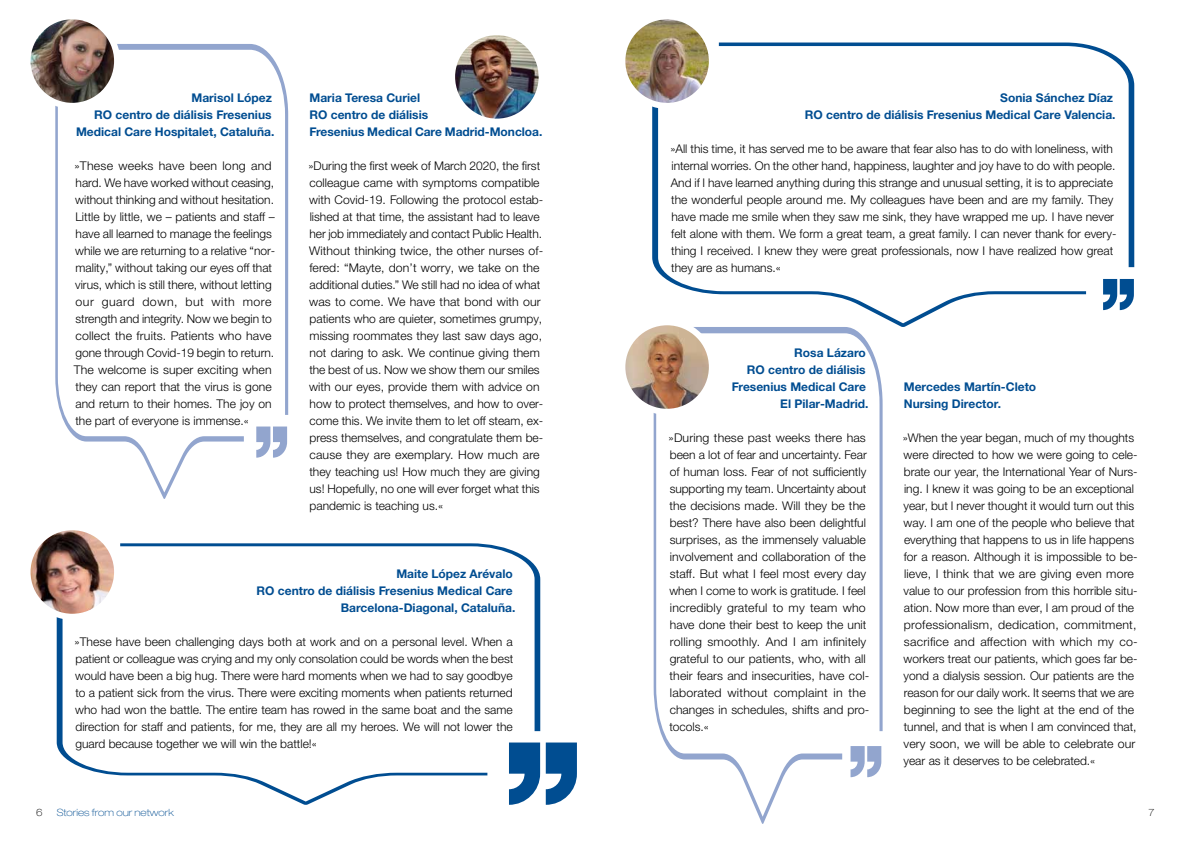
<style>
.page{position:relative;width:1191px;height:842px;background:#fff}
.page>*{position:absolute;margin:0;border:0;box-sizing:border-box;transform-origin:0 0}
.t1{font:300 12px/17px "Helvetica Neue LTW1 G";color:#000}
.t2{font:700 12px/17px "Helvetica Neue LTW1 G";color:#004d91;text-align:right}
.t3{font:100 expanded 10px "Helvetica Neue LTW1 G";color:#004d91}
.t4{font:100 expanded 10px "Helvetica Neue LTW1 G";color:#000}
</style>
<div class="page">
<svg style="left:693px;top:327px;width:189px;height:404px"></svg>
<svg style="left:653px;top:382px;width:189px;height:442px"></svg>
<img style="left:622px;top:322px;width:90px;height:90px;border-radius:45px">
<div style="left:619px;top:319px;width:96px;height:96px;border:6px solid #fff;border-radius:50%"></div>
<svg style="left:719px;top:43px;width:415px;height:224px"></svg>
<svg style="left:652px;top:102px;width:434px;height:225px"></svg>
<img style="left:626px;top:20px;width:86px;height:86px">
<div style="left:619px;top:13px;width:96px;height:96px;border:6px solid #fff;border-radius:50%"></div>
<svg style="left:117px;top:44px;width:171px;height:371px"></svg>
<svg style="left:55px;top:105px;width:189px;height:394px"></svg>
<svg style="left:256px;top:426px;width:31px;height:32px"></svg>
<svg style="left:120px;top:543px;width:420px;height:188px"></svg>
<svg style="left:509px;top:742px;width:31px;height:63px"></svg>
<svg style="left:546px;top:742px;width:31px;height:63px"></svg>
<svg style="left:57px;top:603px;width:430px;height:202px"></svg>
<img style="left:31px;top:531px;width:85px;height:85px">
<div style="left:24px;top:524px;width:96px;height:96px;border:6px solid #fff;border-radius:50%"></div>
<svg style="left:850px;top:746px;width:31px;height:31px"></svg>
<img style="left:31px;top:20px;width:85px;height:86px">
<div style="left:24px;top:13px;width:96px;height:96px;border:6px solid #fff;border-radius:50%"></div>
<img style="left:452px;top:32px;width:89px;height:90px;border-radius:45px">
<div style="left:449px;top:29px;width:96px;height:96px;border:6px solid #fff;border-radius:50%"></div>
<svg style="left:1103px;top:279px;width:30px;height:31px"></svg>
<p class="t2" style="left:76px;top:89px;width:200px">Marisol López<br>RO centro de diálisis Fresenius<br>Medical Care Hospitalet, Cataluña.</p>
<p class="t1" style="left:74px;top:157px;width:203px">»These weeks have been long and hard. We have worked without ceasing, without thinking and without hesitation.<br>Little by little, we – patients and staff – have all learned to manage the feelings while we are returning to a relative “nor&shy;mality,” without taking our eyes off that virus, which is still there, without letting our guard down, but with more strength and integrity. Now we begin to collect the fruits. Patients who have gone through Covid-19 begin to return.<br>The welcome is super exciting when they can report that the virus is gone and return to their homes. The joy on the part of everyone is immense.«</p>
<p class="t2" style="left:309px;top:89px;width:234px;text-align:left">Maria Teresa Curiel<br>RO centro de diálisis<br>Fresenius Medical Care Madrid-Moncloa.</p>
<p class="t1" style="left:308px;top:157px;width:236px">»During the first week of March 2020, the first colleague came with symptoms compatible with Covid-19. Following the protocol estab&shy;lished at that time, the assistant had to leave her job immediately and contact Public Health.<br>Without thinking twice, the other nurses of&shy;fered: “Mayte, don’t worry, we take on the additional duties.” We still had no idea of what was to come. We have that bond with our patients who are quieter, sometimes grumpy, missing roommates they last saw days ago, not daring to ask. We continue giving them the best of us. Now we show them our smiles with our eyes, provide them with advice on how to protect themselves, and how to over&shy;come this. We invite them to let off steam, ex&shy;press themselves, and congratulate them be&shy;cause they are exemplary. How much are they teaching us! How much they are giving us! Hopefully, no one will ever forget what this pandemic is teaching us.«</p>
<p class="t2" style="left:256px;top:565px;width:260px">Maite López Arévalo<br>RO centro de diálisis Fresenius Medical Care<br>Barcelona-Diagonal, Cataluña.</p>
<p class="t1" style="left:74px;top:633px;width:440px;text-align:justify">»These have been challenging days both at work and on a personal level. When a patient or colleague was crying and my only consolation could be words when the best would have been a big hug. There were hard moments when we had to say goodbye to a patient sick from the virus. There were exciting moments when patients returned who had won the battle. The entire team has rowed in the same boat and the same direction for staff and patients, for me, they are all my heroes. We will not lower the guard because together we will win the battle!«</p>
<p class="t2" style="left:804px;top:89px;width:312px">Sonia Sánchez Díaz<br>RO centro de diálisis Fresenius Medical Care Valencia.</p>
<p class="t1" style="left:670px;top:140px;width:447px">»All this time, it has served me to be aware that fear also has to do with loneliness, with internal worries. On the other hand, happiness, laughter and joy have to do with people.<br>And if I have learned anything during this strange and unusual setting, it is to appreciate the wonderful people around me. My colleagues have been and are my family. They have made me smile when they saw me sink, they have wrapped me up. I have never felt alone with them. We form a great team, a great family. I can never thank for every&shy;thing I received. I knew they were great professionals, now I have realized how great they are as humans.«</p>
<p class="t2" style="left:732px;top:344px;width:138px">Rosa Lázaro<br>RO centro de diálisis<br>Fresenius Medical Care<br>El Pilar-Madrid.</p>
<p class="t1" style="left:668px;top:429px;width:202px">»During these past weeks there has been a lot of fear and uncertainty. Fear of human loss. Fear of not sufficiently supporting my team. Uncertainty about the decisions made. Will they be the best? There have also been delightful surprises, as the immensely valuable involvement and collaboration of the staff. But what I feel most every day when I come to work is gratitude. I feel incredibly grateful to my team who have done their best to keep the unit rolling smoothly. And I am infinitely grateful to our patients, who, with all their fears and insecurities, have col&shy;laborated without complaint in the changes in schedules, shifts and pro&shy;tocols.«</p>
<p class="t2" style="left:904px;top:378px;width:134px;text-align:left">Mercedes Martín-Cleto<br>Nursing Director.</p>
<p class="t1" style="left:903px;top:429px;width:236px">»When the year began, much of my thoughts were directed to how we were going to cele&shy;brate our year, the International Year of Nurs&shy;ing. I knew it was going to be an exceptional year, but I never thought it would turn out this way. I am one of the people who believe that everything that happens to us in life happens for a reason. Although it is impossible to be&shy;lieve, I think that we are giving even more value to our profession from this horrible situ&shy;ation. Now more than ever, I am proud of the professionalism, dedication, commitment, sacrifice and affection with which my co&shy;workers treat our patients, which goes far be&shy;yond a dialysis session. Our patients are the reason for our daily work. It seems that we are beginning to see the light at the end of the tunnel, and that is when I am convinced that, very soon, we will be able to celebrate our year as it deserves to be celebrated.«</p>
<p class="t4" style="left:36px;top:806px;width:8px">6</p>
<p class="t3" style="left:57px;top:806px;width:119px">Stories from our network</p>
<p class="t4" style="left:1148px;top:806px;width:7px">7</p>
</div>
